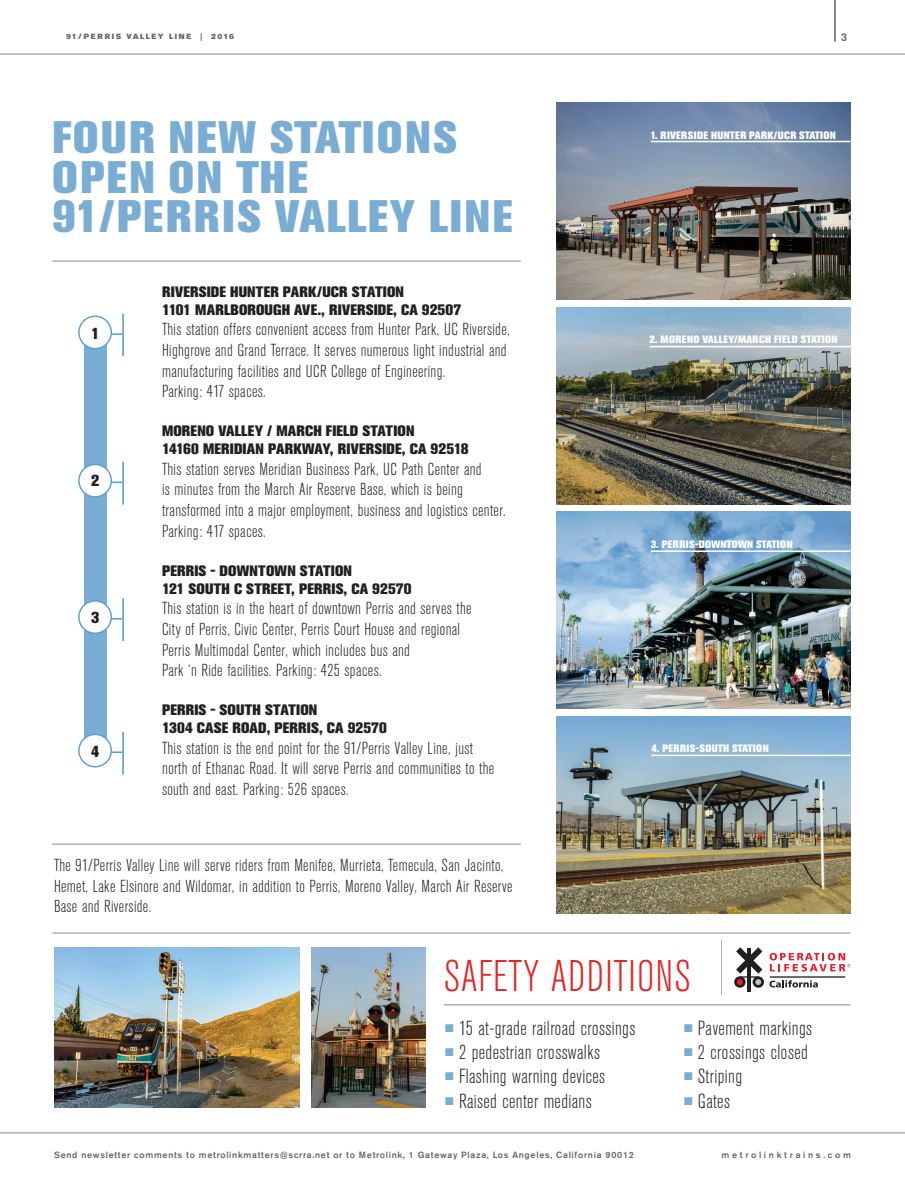
<style>
.page{position:relative;width:905px;height:1188px;background:#fff}
.page>*{position:absolute;margin:0;border:0;box-sizing:border-box;transform-origin:0 0}
.t1{font:800 45.15px/39.5px "Akzidenz Grotesk BE";letter-spacing:.05em;color:#7aadd4}
.t2{font:300 condensed 43.8px "Akzidenz Grotesk BE";letter-spacing:.02em;color:#e32525}
.t3{font:300 condensed 20.25px "Akzidenz Grotesk BE";letter-spacing:.02em;color:#231f20}
.t4{font:300 condensed 17.25px/20.7px "Akzidenz Grotesk BE";letter-spacing:.02em;color:#231f20}
.t5{font:800 15.9px "Akzidenz Grotesk BE";color:#231f20}
.t6{font:800 15px/18px "Akzidenz Grotesk BE";letter-spacing:.01em;color:#231f20}
.t7{font:500 11.25px "Akzidenz Grotesk BE";color:#646569}
.t8{font:800 10.65px "Akzidenz Grotesk BE";letter-spacing:.02em;color:#fff}
.t9{font:800 10.65px "Akzidenz Grotesk BE";letter-spacing:.04em;color:#fff}
.t10{font:500 9px "Akzidenz Grotesk BE";letter-spacing:.08em;color:#646569}
.t11{font:500 9px "Akzidenz Grotesk BE";letter-spacing:.3em;color:#646569}
.t12{font:7.5px "Akzidenz Grotesk BE Super";letter-spacing:.21em;color:#646569}
.s1{color:#7aadd4}
</style>
<div class="page">
<img style="left:557px;top:512px;width:293px;height:197px">
<hr style="left:0;top:53px;width:904px;height:2px;background:#aeafb3">
<hr style="left:834px;top:0;width:1px;height:42px;background:#646569">
<hr style="left:0;top:1132px;width:904px;height:2px;background:#aeafb3">
<img style="left:557px;top:103px;width:293px;height:197px">
<img style="left:557px;top:308px;width:293px;height:197px">
<img style="left:557px;top:716px;width:293px;height:197px">
<hr style="left:651px;top:141px;width:199px;height:1px;background:#fff">
<hr style="left:649px;top:346px;width:202px;height:1px;background:#fff">
<hr style="left:650px;top:550px;width:200px;height:2px;background:#fff">
<hr style="left:651px;top:755px;width:199px;height:1px;background:#fff">
<div style="left:84px;top:330px;width:22px;height:431px;background:#7aadd4"></div>
<hr style="left:122px;top:314px;width:2px;height:42px;background:#56a0d5">
<hr style="left:99px;top:333px;width:23px;height:2px;background:#56a0d5">
<div style="left:79px;top:316px;width:32px;height:33px;background:#fff;border-radius:50%"></div>
<div style="left:78px;top:316px;width:34px;height:33px;border:1px solid #56a0d5;border-radius:50%"></div>
<hr style="left:122px;top:462px;width:2px;height:43px;background:#56a0d5">
<div style="left:79px;top:464px;width:32px;height:33px;background:#fff;border-radius:50%"></div>
<div style="left:78px;top:464px;width:34px;height:34px;border:1px solid #56a0d5;border-radius:50%"></div>
<hr style="left:122px;top:598px;width:2px;height:43px;background:#56a0d5">
<hr style="left:99px;top:618px;width:23px;height:2px;background:#56a0d5">
<div style="left:79px;top:601px;width:32px;height:32px;background:#fff;border-radius:50%"></div>
<div style="left:78px;top:600px;width:34px;height:34px;border:1px solid #56a0d5;border-radius:50%"></div>
<hr style="left:122px;top:732px;width:2px;height:43px;background:#56a0d5">
<hr style="left:99px;top:751px;width:23px;height:2px;background:#56a0d5">
<div style="left:79px;top:734px;width:32px;height:33px;background:#fff;border-radius:50%"></div>
<div style="left:78px;top:734px;width:34px;height:33px;border:1px solid #56a0d5;border-radius:50%"></div>
<hr style="left:52px;top:260px;width:469px;height:2px;background:#aeafb3">
<hr style="left:52px;top:843px;width:469px;height:2px;background:#aeafb3">
<hr style="left:443px;top:1004px;width:407px;height:2px;background:#aeafb3">
<hr style="left:52px;top:932px;width:798px;height:2px;background:#aeafb3">
<img style="left:54px;top:947px;width:245px;height:161px">
<img style="left:311px;top:947px;width:114px;height:161px">
<hr style="left:721px;top:940px;width:1px;height:55px;background:#aeafb3">
<hr style="left:769px;top:976px;width:76px;height:2px;background:#231f20">
<svg style="left:769px;top:953px;width:81px;height:19px"></svg>
<hr style="left:747px;top:948px;width:4px;height:43px;background:#231f20">
<svg style="left:752px;top:976px;width:12px;height:12px"></svg>
<svg style="left:734px;top:947px;width:28px;height:41px"></svg>
<svg style="left:769px;top:980px;width:48px;height:8px"></svg>
<p class="t12" style="left:66px;top:32px;width:169px">91/PERRIS VALLEY LINE | 2016</p>
<p class="t7" style="left:840px;top:30px;width:8px">3</p>
<p class="t1" style="left:52px;top:118px;width:462px">FOUR NEW STATIONS<br>OPEN ON THE<br>91/PERRIS VALLEY LINE</p>
<p class="t5" style="left:91px;top:324px;width:10px">1</p>
<p class="t5" style="left:91px;top:471px;width:10px">2</p>
<p class="t5" style="left:91px;top:608px;width:10px">3</p>
<p class="t5" style="left:91px;top:742px;width:10px">4</p>
<p class="t6" style="left:162px;top:283px;width:301px">RIVERSIDE HUNTER PARK/UCR STATION<br>1101 MARLBOROUGH AVE., RIVERSIDE, CA 92507</p>
<p class="t4" style="left:162px;top:320px;width:349px">This station offers convenient access from Hunter Park, UC Riverside, Highgrove and Grand Terrace. It serves numerous light industrial and manufacturing facilities and UCR College of Engineering.<br>Parking: 417 spaces.</p>
<p class="t6" style="left:162px;top:422px;width:308px">MORENO VALLEY / MARCH FIELD STATION<br>14160 MERIDIAN PARKWAY, RIVERSIDE, CA 92518</p>
<p class="t4" style="left:162px;top:459px;width:345px">This station serves Meridian Business Park, UC Path Center and<br>is minutes from the March Air Reserve Base, which is being transformed into a major employment, business and logistics center.<br>Parking: 417 spaces.</p>
<p class="t6" style="left:162px;top:562px;width:251px">PERRIS - DOWNTOWN STATION<br>121 SOUTH C STREET, PERRIS, CA 92570</p>
<p class="t4" style="left:162px;top:599px;width:311px">This station is in the heart of downtown Perris and serves the City of Perris, Civic Center, Perris Court House and regional Perris Multimodal Center, which includes bus and<br>Park ‘n Ride facilities. Parking: 425 spaces.</p>
<p class="t6" style="left:162px;top:701px;width:226px">PERRIS - SOUTH STATION<br>1304 CASE ROAD, PERRIS, CA 92570</p>
<p class="t4" style="left:162px;top:738px;width:334px">This station is the end point for the 91/Perris Valley Line, just north of Ethanac Road. It will serve Perris and communities to the south and east. Parking: 526 spaces.</p>
<p class="t4" style="left:54px;top:855px;width:460px">The 91/Perris Valley Line will serve riders from Menifee, Murrieta, Temecula, San Jacinto,<br>Hemet, Lake Elsinore and Wildomar, in addition to Perris, Moreno Valley, March Air Reserve<br>Base and Riverside.</p>
<p class="t9" style="left:650px;top:129px;width:187px">1. RIVERSIDE HUNTER PARK/UCR STATION</p>
<p class="t8" style="left:649px;top:333px;width:189px">2. MORENO VALLEY/MARCH FIELD STATION</p>
<p class="t8" style="left:650px;top:538px;width:143px">3. PERRIS-DOWNTOWN STATION</p>
<p class="t9" style="left:651px;top:743px;width:119px">4. PERRIS-SOUTH STATION</p>
<p class="t2" style="left:443px;top:952px;width:249px">SAFETY ADDITIONS</p>
<p class="t3" style="left:445px;top:1017px;width:192px"><span class="s1">■</span> 15 at-grade railroad crossings</p>
<p class="t3" style="left:445px;top:1041px;width:156px"><span class="s1">■</span> 2 pedestrian crosswalks</p>
<p class="t3" style="left:445px;top:1066px;width:161px"><span class="s1">■</span> Flashing warning devices</p>
<p class="t3" style="left:445px;top:1090px;width:148px"><span class="s1">■</span> Raised center medians</p>
<p class="t3" style="left:684px;top:1017px;width:129px"><span class="s1">■</span> Pavement markings</p>
<p class="t3" style="left:684px;top:1041px;width:125px"><span class="s1">■</span> 2 crossings closed</p>
<p class="t3" style="left:684px;top:1066px;width:59px"><span class="s1">■</span> Striping</p>
<p class="t3" style="left:684px;top:1090px;width:47px"><span class="s1">■</span> Gates</p>
<p class="t10" style="left:54px;top:1150px;width:581px">Send newsletter comments to metrolinkmatters@scrra.net or to Metrolink, 1 Gateway Plaza, Los Angeles, California 90012</p>
<p class="t11" style="left:721px;top:1150px;width:131px">metrolinktrains.com</p>
</div>
